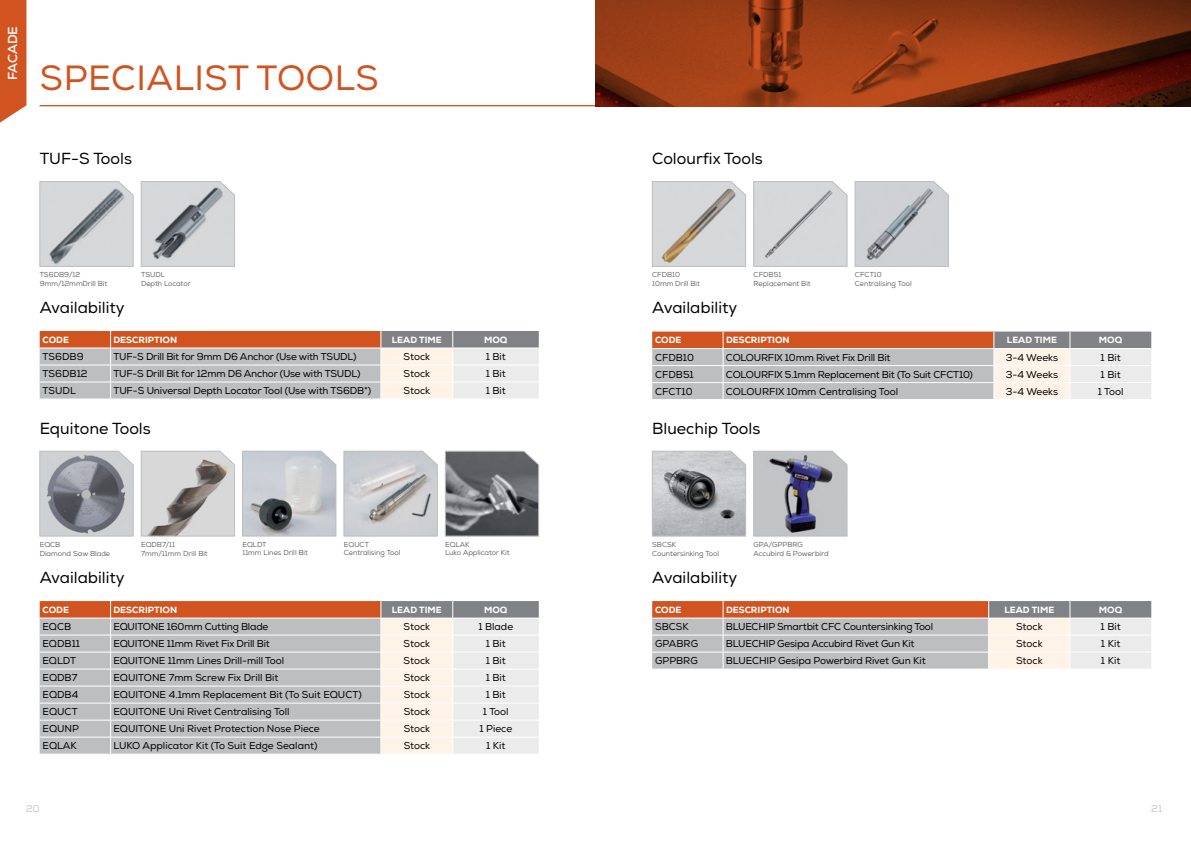
<style>
.page{position:relative;width:1191px;height:842px;background:#fff}
.page>*{position:absolute;margin:0;border:0;box-sizing:border-box;transform-origin:0 0}
.t1{font:35px "Nexa";letter-spacing:.015em;color:#d15420}
.t2{font:16px "Nexa";color:#000}
.t3{font:700 13px "Nexa";letter-spacing:-.01em;color:#fff}
.t4{font:10px "Nexa";letter-spacing:-.01em;color:#000}
.t5{font:10px "Nexa";color:#c7c8ca}
.t6{font:800 9px "Nexa";letter-spacing:.005em;color:#fff}
.t7{font:7.2px/8.5px "Nexa";color:#4d4d4f}
</style>
<div class="page">
<svg style="left:40px;top:331px;width:499px;height:68px;background:#cab5ad"></svg>
<hr style="left:40px;top:348px;width:71px;height:1px;background:#fff">
<hr style="left:40px;top:365px;width:71px;height:1px;background:#fff">
<hr style="left:40px;top:382px;width:71px;height:1px;background:#fff">
<svg style="left:40px;top:601px;width:499px;height:153px;background:#cec4c0"></svg>
<hr style="left:40px;top:618px;width:71px;height:1px;background:#fff">
<hr style="left:40px;top:635px;width:71px;height:1px;background:#fff">
<hr style="left:40px;top:652px;width:71px;height:1px;background:#fff">
<hr style="left:40px;top:669px;width:71px;height:1px;background:#fff">
<hr style="left:40px;top:686px;width:71px;height:1px;background:#fff">
<hr style="left:40px;top:703px;width:71px;height:1px;background:#fff">
<hr style="left:40px;top:720px;width:71px;height:1px;background:#fff">
<hr style="left:40px;top:737px;width:71px;height:1px;background:#fff">
<svg style="left:40px;top:181px;width:93px;height:86px;background:#c6c8cb"></svg>
<svg style="left:141px;top:181px;width:94px;height:86px;background:#c0c2c5"></svg>
<svg style="left:40px;top:451px;width:93px;height:85px;background:#9c9ea5"></svg>
<svg style="left:141px;top:451px;width:94px;height:85px;background:#bdbbba"></svg>
<svg style="left:242px;top:451px;width:94px;height:85px;background:#b9bcc0"></svg>
<svg style="left:344px;top:451px;width:93px;height:85px;background:#c5c6c9"></svg>
<svg style="left:445px;top:451px;width:94px;height:85px;background:#6c6e72"></svg>
<svg style="left:652px;top:332px;width:499px;height:67px;background:#cab5ad"></svg>
<hr style="left:652px;top:348px;width:71px;height:1px;background:#fff">
<hr style="left:652px;top:365px;width:71px;height:1px;background:#fff">
<hr style="left:652px;top:382px;width:71px;height:1px;background:#fff">
<svg style="left:652px;top:601px;width:499px;height:68px;background:#cbb6ad"></svg>
<hr style="left:652px;top:618px;width:71px;height:1px;background:#fff">
<hr style="left:652px;top:635px;width:71px;height:1px;background:#fff">
<hr style="left:652px;top:652px;width:71px;height:1px;background:#fff">
<svg style="left:652px;top:181px;width:94px;height:86px;background:#cdccca"></svg>
<svg style="left:753px;top:181px;width:94px;height:86px;background:#d2d3d5"></svg>
<svg style="left:855px;top:181px;width:93px;height:86px;background:#c5c7cb"></svg>
<svg style="left:652px;top:451px;width:94px;height:85px;background:#abacaf"></svg>
<svg style="left:753px;top:451px;width:94px;height:85px;background:#a0a0ab"></svg>
<hr style="left:40px;top:105px;width:1151px;height:1px;background:#d15420">
<svg style="left:0;top:0;width:26px;height:123px;background:#d46030"></svg>
<img style="left:595px;top:0;width:596px;height:106px">
<h3 class="t3" style="left:4px;top:80px;width:55px;rotate:-90deg">FACADE</h3>
<h1 class="t1" style="left:40px;top:57px;width:340px">SPECIALIST TOOLS</h1>
<h2 class="t2" style="left:40px;top:149px;width:94px">TUF-S Tools</h2>
<h2 class="t2" style="left:652px;top:149px;width:112px">Colourfix Tools</h2>
<p class="t7" style="left:40px;top:271px;width:69px">TS6DB9/12<br>9mm/12mmDrill Bit</p>
<p class="t7" style="left:141px;top:271px;width:51px">TSUDL<br>Depth Locator</p>
<h2 class="t2" style="left:40px;top:298px;width:87px">Availability</h2>
<p class="t6" style="left:43px;top:334px;width:28px">CODE</p>
<p class="t6" style="left:113px;top:334px;width:65px">DESCRIPTION</p>
<p class="t6" style="left:392px;top:334px;width:52px">LEAD TIME</p>
<p class="t6" style="left:484px;top:334px;width:25px">MOQ</p>
<p class="t4" style="left:43px;top:351px;width:43px">TS6DB9</p>
<p class="t4" style="left:113px;top:351px;width:245px">TUF-S Drill Bit for 9mm D6 Anchor (Use with TSUDL)</p>
<p class="t4" style="left:403px;top:351px;width:28px">Stock</p>
<p class="t4" style="left:486px;top:351px;width:22px">1 Bit</p>
<p class="t4" style="left:43px;top:368px;width:47px">TS6DB12</p>
<p class="t4" style="left:113px;top:368px;width:248px">TUF-S Drill Bit for 12mm D6 Anchor (Use with TSUDL)</p>
<p class="t4" style="left:403px;top:368px;width:28px">Stock</p>
<p class="t4" style="left:486px;top:368px;width:22px">1 Bit</p>
<p class="t4" style="left:43px;top:385px;width:35px">TSUDL</p>
<p class="t4" style="left:113px;top:385px;width:259px">TUF-S Universal Depth Locator Tool (Use with TS6DB*)</p>
<p class="t4" style="left:404px;top:385px;width:28px">Stock</p>
<p class="t4" style="left:486px;top:385px;width:22px">1 Bit</p>
<h2 class="t2" style="left:40px;top:419px;width:113px">Equitone Tools</h2>
<p class="t7" style="left:40px;top:540px;width:72px">EQCB<br>Diamond Saw Blade</p>
<p class="t7" style="left:141px;top:540px;width:68px">EQDB7/11<br>7mm/11mm Drill Bit</p>
<p class="t7" style="left:242px;top:540px;width:67px">EQLDT<br>11mm Lines Drill Bit</p>
<p class="t7" style="left:344px;top:540px;width:58px">EQUCT<br>Centralising Tool</p>
<p class="t7" style="left:445px;top:540px;width:66px">EQLAK<br>Luko Applicator Kit</p>
<h2 class="t2" style="left:40px;top:568px;width:87px">Availability</h2>
<p class="t6" style="left:43px;top:604px;width:28px">CODE</p>
<p class="t6" style="left:113px;top:604px;width:65px">DESCRIPTION</p>
<p class="t6" style="left:392px;top:604px;width:52px">LEAD TIME</p>
<p class="t6" style="left:484px;top:604px;width:25px">MOQ</p>
<p class="t4" style="left:43px;top:621px;width:30px">EQCB</p>
<p class="t4" style="left:113px;top:621px;width:156px">EQUITONE 160mm Cutting Blade</p>
<p class="t4" style="left:403px;top:621px;width:28px">Stock</p>
<p class="t4" style="left:478px;top:621px;width:36px">1 Blade</p>
<p class="t4" style="left:43px;top:638px;width:39px">EQDB11</p>
<p class="t4" style="left:113px;top:638px;width:158px">EQUITONE 11mm Rivet Fix Drill Bit</p>
<p class="t4" style="left:403px;top:638px;width:28px">Stock</p>
<p class="t4" style="left:486px;top:638px;width:22px">1 Bit</p>
<p class="t4" style="left:43px;top:655px;width:35px">EQLDT</p>
<p class="t4" style="left:113px;top:655px;width:172px">EQUITONE 11mm Lines Drill-mill Tool</p>
<p class="t4" style="left:404px;top:655px;width:28px">Stock</p>
<p class="t4" style="left:486px;top:655px;width:22px">1 Bit</p>
<p class="t4" style="left:43px;top:672px;width:36px">EQDB7</p>
<p class="t4" style="left:113px;top:672px;width:167px">EQUITONE 7mm Screw Fix Drill Bit</p>
<p class="t4" style="left:404px;top:672px;width:28px">Stock</p>
<p class="t4" style="left:486px;top:672px;width:22px">1 Bit</p>
<p class="t4" style="left:43px;top:689px;width:37px">EQDB4</p>
<p class="t4" style="left:113px;top:689px;width:250px">EQUITONE 4.1mm Replacement Bit (To Suit EQUCT)</p>
<p class="t4" style="left:404px;top:689px;width:28px">Stock</p>
<p class="t4" style="left:486px;top:689px;width:22px">1 Bit</p>
<p class="t4" style="left:43px;top:706px;width:37px">EQUCT</p>
<p class="t4" style="left:113px;top:706px;width:178px">EQUITONE Uni Rivet Centralising Toll</p>
<p class="t4" style="left:404px;top:706px;width:28px">Stock</p>
<p class="t4" style="left:483px;top:706px;width:27px">1 Tool</p>
<p class="t4" style="left:43px;top:723px;width:38px">EQUNP</p>
<p class="t4" style="left:113px;top:723px;width:208px">EQUITONE Uni Rivet Protection Nose Piece</p>
<p class="t4" style="left:404px;top:723px;width:28px">Stock</p>
<p class="t4" style="left:479px;top:723px;width:34px">1 Piece</p>
<p class="t4" style="left:43px;top:740px;width:36px">EQLAK</p>
<p class="t4" style="left:113px;top:740px;width:205px">LUKO Applicator Kit (To Suit Edge Sealant)</p>
<p class="t4" style="left:404px;top:740px;width:28px">Stock</p>
<p class="t4" style="left:486px;top:740px;width:21px">1 Kit</p>
<p class="t7" style="left:652px;top:271px;width:49px">CFDB10<br>10mm Drill Bit</p>
<p class="t7" style="left:753px;top:271px;width:59px">CFDB51<br>Replacement Bit</p>
<p class="t7" style="left:855px;top:271px;width:58px">CFCT10<br>Centralising Tool</p>
<h2 class="t2" style="left:652px;top:298px;width:87px">Availability</h2>
<p class="t6" style="left:655px;top:334px;width:28px">CODE</p>
<p class="t6" style="left:726px;top:334px;width:65px">DESCRIPTION</p>
<p class="t6" style="left:1007px;top:334px;width:52px">LEAD TIME</p>
<p class="t6" style="left:1099px;top:334px;width:25px">MOQ</p>
<p class="t4" style="left:655px;top:351px;width:41px">CFDB10</p>
<p class="t4" style="left:726px;top:351px;width:166px">COLOURFIX 10mm Rivet Fix Drill Bit</p>
<p class="t4" style="left:1005px;top:351px;width:54px">3-4 Weeks</p>
<p class="t4" style="left:1100px;top:351px;width:22px">1 Bit</p>
<p class="t4" style="left:655px;top:368px;width:40px">CFDB51</p>
<p class="t4" style="left:726px;top:368px;width:248px">COLOURFIX 5.1mm Replacement Bit (To Suit CFCT10)</p>
<p class="t4" style="left:1005px;top:368px;width:54px">3-4 Weeks</p>
<p class="t4" style="left:1100px;top:368px;width:22px">1 Bit</p>
<p class="t4" style="left:655px;top:385px;width:39px">CFCT10</p>
<p class="t4" style="left:726px;top:385px;width:174px">COLOURFIX 10mm Centralising Tool</p>
<p class="t4" style="left:1005px;top:385px;width:54px">3-4 Weeks</p>
<p class="t4" style="left:1097px;top:385px;width:27px">1 Tool</p>
<h2 class="t2" style="left:652px;top:419px;width:110px">Bluechip Tools</h2>
<p class="t7" style="left:652px;top:540px;width:69px">SBCSK<br>Countersinking Tool</p>
<p class="t7" style="left:753px;top:540px;width:77px">GPA/GPPBRG<br>Accubird &amp; Powerbird</p>
<h2 class="t2" style="left:652px;top:568px;width:87px">Availability</h2>
<p class="t6" style="left:655px;top:604px;width:28px">CODE</p>
<p class="t6" style="left:726px;top:604px;width:65px">DESCRIPTION</p>
<p class="t6" style="left:1004px;top:604px;width:52px">LEAD TIME</p>
<p class="t6" style="left:1099px;top:604px;width:25px">MOQ</p>
<p class="t4" style="left:655px;top:621px;width:35px">SBCSK</p>
<p class="t4" style="left:726px;top:621px;width:209px">BLUECHIP Smartbit CFC Countersinking Tool</p>
<p class="t4" style="left:1016px;top:621px;width:28px">Stock</p>
<p class="t4" style="left:1100px;top:621px;width:22px">1 Bit</p>
<p class="t4" style="left:655px;top:638px;width:45px">GPABRG</p>
<p class="t4" style="left:726px;top:638px;width:190px">BLUECHIP Gesipa Accubird Rivet Gun Kit</p>
<p class="t4" style="left:1016px;top:638px;width:28px">Stock</p>
<p class="t4" style="left:1101px;top:638px;width:21px">1 Kit</p>
<p class="t4" style="left:655px;top:655px;width:44px">GPPBRG</p>
<p class="t4" style="left:726px;top:655px;width:201px">BLUECHIP Gesipa Powerbird Rivet Gun Kit</p>
<p class="t4" style="left:1016px;top:655px;width:28px">Stock</p>
<p class="t4" style="left:1101px;top:655px;width:21px">1 Kit</p>
<p class="t5" style="left:26px;top:803px;width:15px">20</p>
<p class="t5" style="left:1151px;top:803px;width:12px">21</p>
</div>
